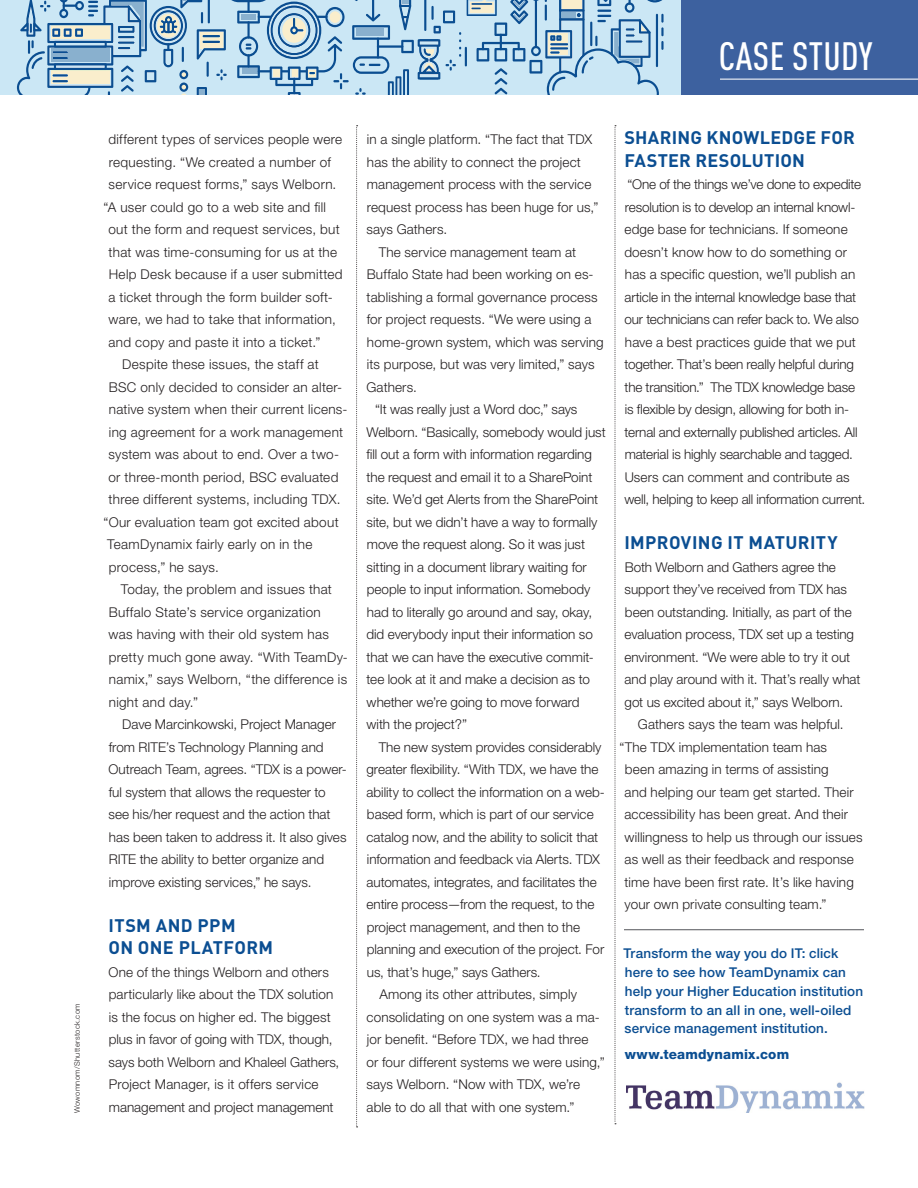
<style>
.page{position:relative;width:918px;height:1188px;background:#fff}
.page>*{position:absolute;margin:0;border:0;box-sizing:border-box;transform-origin:0 0}
.t1{font:500 condensed 39px "DIN Pro";letter-spacing:.01em;color:#fff}
.Subhead{font:700 18px/22.5px "DIN Pro";letter-spacing:.02em;color:#0b4e92}
.Body_Copy_Indent{font:300 13.5px/22.5px "Helvetica Neue LT Std";letter-spacing:.005em;color:#231f20}
.Body_Copy{font:300 13.5px/22.5px "Helvetica Neue LT Std";color:#231f20}
.Body_Copy-2{font:300 13.5px "Helvetica Neue LT Std";letter-spacing:.02em;color:#231f20}
.Body_Copy_Indent-2{font:500 13.5px/18.8px "Helvetica Neue LT Std";letter-spacing:.01em;color:#0b4e92}
.Body_Copy-3{font:300 13.5px "Helvetica Neue LT Std";letter-spacing:.025em;color:#231f20}
.Body_Copy_Indent-3{font:300 13.5px "Helvetica Neue LT Std";letter-spacing:.025em;color:#231f20}
.Body_Copy_Indent-4{font:800 13.5px "Helvetica Neue LT Std";letter-spacing:.015em;color:#0b4e92}
.Body_Copy-4{font:300 7.5px "Helvetica Neue LT Std";letter-spacing:.05em;color:#231f20}
</style>
<div class="page">
<hr style="left:624px;top:929px;width:240px;height:1px;background:#54555a">
<svg style="left:356px;top:125px;width:2px;height:1002px"></svg>
<svg style="left:615px;top:125px;width:1px;height:999px"></svg>
<div style="left:675px;top:0;width:243px;height:94px;background:#3d619f"></div>
<hr style="left:720px;top:79px;width:198px;height:1px;background:#fff">
<img style="left:626px;top:1082px;width:238px;height:31px">
<div style="left:0;top:0;width:681px;height:94px;background:#cbe7f5"></div>
<svg style="left:17px;top:0;width:647px;height:94px"></svg>
<p class="Body_Copy-4" style="left:73px;top:1113px;width:111px;rotate:-90deg">Wowomnom/Shutterstock.com</p>
<p class="t1" style="left:719px;top:28px;width:155px">CASE STUDY</p>
<p class="Body_Copy-3" style="left:108px;top:131px;width:235px">different types of services people were</p>
<p class="Body_Copy-2" style="left:109px;top:153px;width:224px">requesting. “We created a number of</p>
<p class="Body_Copy-2" style="left:109px;top:176px;width:229px">service request forms,” says Welborn.</p>
<p class="Body_Copy-2" style="left:104px;top:198px;width:224px">“A user could go to a web site and fill</p>
<p class="Body_Copy-3" style="left:109px;top:221px;width:233px">out the form and request services, but</p>
<p class="Body_Copy-2" style="left:109px;top:243px;width:230px">that was time-consuming for us at the</p>
<p class="Body_Copy-3" style="left:109px;top:266px;width:235px">Help Desk because if a user submitted</p>
<p class="Body_Copy-2" style="left:109px;top:288px;width:226px">a ticket through the form builder soft-</p>
<p class="Body_Copy" style="left:109px;top:308px;width:229px">ware, we had to take that information,</p>
<p class="Body_Copy-2" style="left:109px;top:333px;width:213px">and copy and paste it into a ticket.”</p>
<p class="Body_Copy_Indent" style="left:122px;top:353px;width:198px">Despite these issues, the staff at</p>
<p class="Body_Copy_Indent-3" style="left:109px;top:378px;width:235px">BSC only decided to consider an alter-</p>
<p class="Body_Copy_Indent" style="left:109px;top:398px;width:240px">native system when their current licens-</p>
<p class="Body_Copy_Indent" style="left:109px;top:420px;width:236px">ing agreement for a work management</p>
<p class="Body_Copy_Indent" style="left:109px;top:443px;width:232px">system was about to end. Over a two-</p>
<p class="Body_Copy_Indent" style="left:109px;top:465px;width:231px">or three-month period, BSC evaluated</p>
<p class="Body_Copy_Indent" style="left:109px;top:488px;width:233px">three different systems, including TDX.</p>
<p class="Body_Copy_Indent" style="left:104px;top:510px;width:237px">“Our evaluation team got excited about</p>
<p class="Body_Copy_Indent-3" style="left:107px;top:536px;width:207px">TeamDynamix fairly early on in the</p>
<p class="Body_Copy_Indent-3" style="left:109px;top:558px;width:112px">process,” he says.</p>
<p class="Body_Copy_Indent" style="left:109px;top:578px;width:241px;text-indent:12px">Today, the problem and issues that Buffalo State’s service organization was having with their old system has pretty much gone away. “With TeamDy&shy;namix,” says Welborn, “the difference is night and day.”</p>
<p class="Body_Copy_Indent" style="left:109px;top:713px;width:240px;text-indent:14px">Dave Marcinkowski, Project Manager from RITE’s Technology Planning and Outreach Team, agrees. “TDX is a power&shy;ful system that allows the requester to see his/her request and the action that has been taken to address it. It also gives RITE the ability to better organize and improve existing services,” he says.</p>
<p class="Subhead" style="left:108px;top:912px;width:166px">ITSM AND PPM<br>ON ONE PLATFORM</p>
<p class="Body_Copy" style="left:109px;top:960px;width:232px">One of the things Welborn and others particularly like about the TDX solution is the focus on higher ed. The biggest plus in favor of going with TDX, though, says both Welborn and Khaleel Gathers, Project Manager, is it offers service management and project management</p>
<p class="Body_Copy" style="left:367px;top:128px;width:233px">in a single platform. “The fact that TDX has the ability to connect the project management process with the service request process has been huge for us,” says Gathers.</p>
<p class="Body_Copy_Indent" style="left:366px;top:240px;width:239px;text-indent:12px">The service management team at Buffalo State had been working on es&shy;tablishing a formal governance process for project requests. “We were using a home-grown system, which was serving its purpose, but was very limited,” says Gathers.</p>
<p class="Body_Copy_Indent" style="left:366px;top:398px;width:241px;text-indent:9px">“It was really just a Word doc,” says Welborn. “Basically, somebody would just fill out a form with information regarding the request and email it to a SharePoint site. We’d get Alerts from the SharePoint site, but we didn’t have a way to formally move the request along. So it was just sitting in a document library waiting for people to input information. Somebody had to literally go around and say, okay, did everybody input their information so that we can have the executive commit&shy;tee look at it and make a decision as to whether we’re going to move forward with the project?”</p>
<p class="Body_Copy_Indent" style="left:367px;top:735px;width:240px;text-indent:12px">The new system provides considerably greater flexibility. “With TDX, we have the ability to collect the information on a web&shy;based form, which is part of our service catalog now, and the ability to solicit that information and feedback via Alerts. TDX automates, integrates, and facilitates the entire process—from the request, to the project management, and then to the planning and execution of the project. For us, that’s huge,” says Gathers.</p>
<p class="Body_Copy_Indent" style="left:367px;top:983px;width:240px;text-indent:13px">Among its other attributes, simply consolidating on one system was a ma&shy;jor benefit. “Before TDX, we had three<br>or four different systems we were using,” says Welborn. “Now with TDX, we’re able to do all that with one system.”</p>
<p class="Subhead" style="left:624px;top:124px;width:232px">SHARING KNOWLEDGE FOR<br>FASTER RESOLUTION</p>
<p class="Body_Copy" style="left:624px;top:173px;width:242px">“One of the things we’ve done to expedite resolution is to develop an internal knowl&shy;edge base for technicians. If someone doesn’t know how to do something or has a specific question, we’ll publish an article in the internal knowledge base that our technicians can refer back to. We also have a best practices guide that we put together. That’s been really helpful during the transition.” The TDX knowledge base is flexible by design, allowing for both in&shy;ternal and externally published articles. All material is highly searchable and tagged.<br>Users can comment and contribute as well, helping to keep all information current.</p>
<p class="Subhead" style="left:625px;top:529px;width:215px">IMPROVING IT MATURITY</p>
<p class="Body_Copy" style="left:625px;top:555px;width:237px">Both Welborn and Gathers agree the support they’ve received from TDX has been outstanding. Initially, as part of the evaluation process, TDX set up a testing environment. “We were able to try it out and play around with it. That’s really what got us excited about it,” says Welborn.</p>
<p class="Body_Copy_Indent" style="left:638px;top:713px;width:207px">Gathers says the team was helpful.</p>
<p class="Body_Copy_Indent" style="left:620px;top:735px;width:209px">“The TDX implementation team has</p>
<p class="Body_Copy_Indent" style="left:625px;top:758px;width:205px">been amazing in terms of assisting</p>
<p class="Body_Copy_Indent" style="left:625px;top:780px;width:231px">and helping our team get started. Their</p>
<p class="Body_Copy_Indent" style="left:625px;top:803px;width:225px">accessibility has been great. And their</p>
<p class="Body_Copy_Indent" style="left:625px;top:825px;width:239px">willingness to help us through our issues</p>
<p class="Body_Copy_Indent" style="left:625px;top:848px;width:231px">as well as their feedback and response</p>
<p class="Body_Copy_Indent" style="left:625px;top:870px;width:231px">time have been first rate. It’s like having</p>
<p class="Body_Copy_Indent" style="left:625px;top:893px;width:204px">your own private consulting team.”</p>
<p class="Body_Copy_Indent-2" style="left:624px;top:944px;width:241px">Transform the way you do IT: click here to see how TeamDynamix can help your Higher Education institution transform to an all in one, well-oiled service management institution.</p>
<p class="Body_Copy_Indent-4" style="left:625px;top:1046px;width:166px">www.teamdynamix.com</p>
</div>
